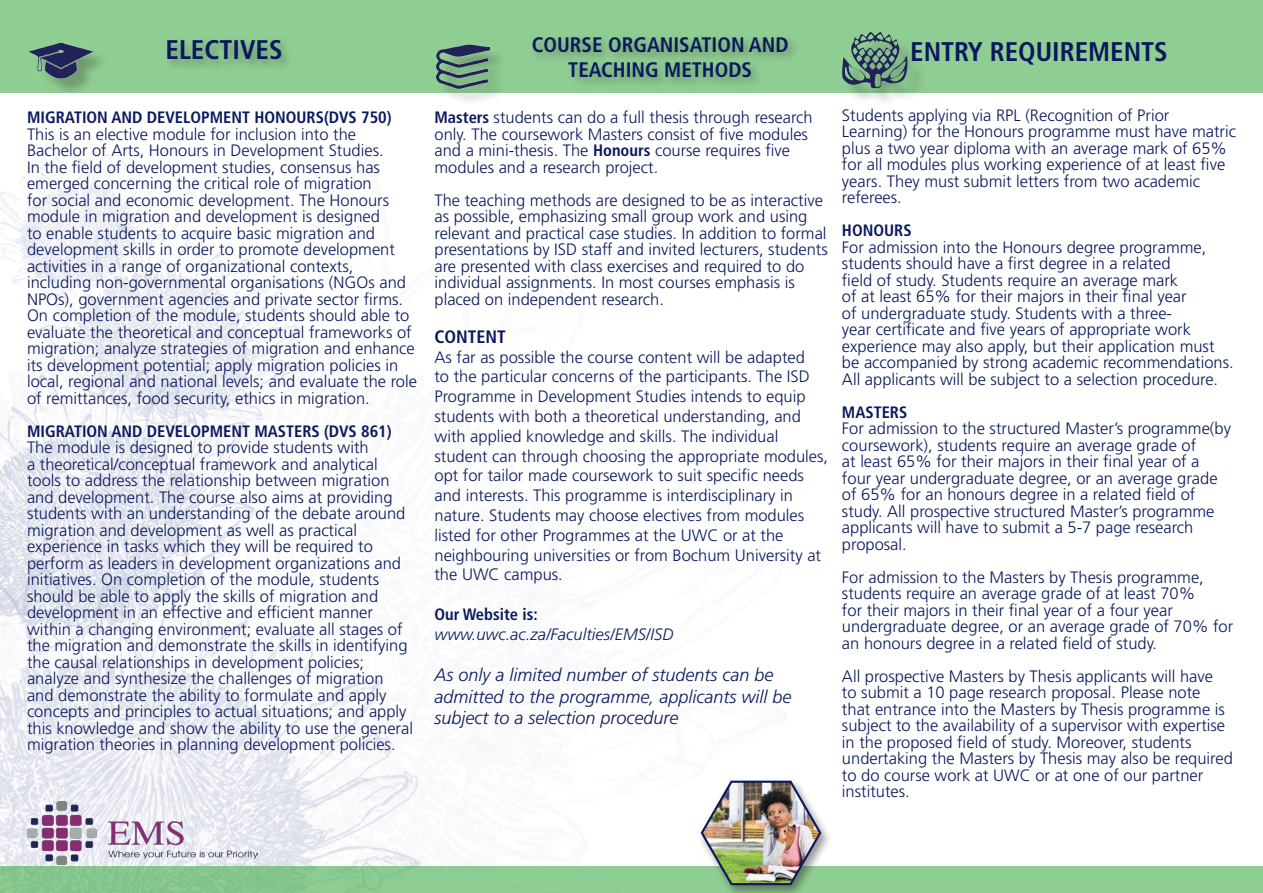
<style>
.page{position:relative;width:1263px;height:893px;background:#fff}
.page>*{position:absolute;margin:0;border:0;box-sizing:border-box;transform-origin:0 0}
.t1{font:700 condensed 27px "Frutiger LT Std";color:#0a195d}
.t2{font:700 condensed 21px/25.2px "Frutiger LT Std";color:#0a195d}
.t3{font:italic 300 18px/21.6px "Frutiger LT Std";color:#0a195d}
.t4{font:700 condensed 18px "Frutiger LT Std";color:#0a195d}
.t5{font:300 16.5px/16.5px "Frutiger LT Std";color:#0a195d}
.t6{font:700 condensed 16.5px "Frutiger LT Std";color:#0a195d}
.t7{font:italic 300 16.5px "Frutiger LT Std";color:#0a195d}
.s1{font-weight:700;font-stretch:condensed}
</style>
<div class="page">
<img style="left:0;top:153px;width:421px;height:713px">
<div style="left:0;top:0;width:1263px;height:93px;background:#8fce93"></div>
<img style="left:27px;top:802px;width:230px;height:62px">
<div style="left:164px;top:36px;width:130px;height:37px;background:#231f20;opacity:.36"></div>
<div style="left:529px;top:34px;width:272px;height:56px;background:#231f20;opacity:.36"></div>
<svg style="left:0;top:866px;width:1263px;height:27px;background:#8bcb91"></svg>
<div style="left:439px;top:47px;width:69px;height:59px;background:#231f20;opacity:.3"></div>
<img style="left:437px;top:44px;width:53px;height:49px">
<div style="left:31px;top:45px;width:79px;height:51px;background:#231f20;opacity:.3"></div>
<img style="left:28px;top:42px;width:65px;height:51px">
<div style="left:845px;top:35px;width:81px;height:71px;background:#231f20;opacity:.3"></div>
<svg style="left:842px;top:32px;width:66px;height:56px"></svg>
<div style="left:697px;top:778px;width:135px;height:115px;background:#231f20;opacity:.46"></div>
<img style="left:699px;top:779px;width:124px;height:107px">
<h1 class="t1" style="left:165px;top:34px;width:118px">ELECTIVES</h1>
<p class="t2" style="left:532px;top:32px;width:90px">COURSE ORGA</p>
<p class="t2" style="left:568px;top:32px;width:222px;text-indent:92px">NISATION AND<br>TEACHING METHODS</p>
<h1 class="t1" style="left:910px;top:36px;width:96px">ENTRY REQU</h1>
<h1 class="t1" style="left:1052px;top:36px;width:24px">IREME</h1>
<h1 class="t1" style="left:1124px;top:36px;width:45px">NTS</h1>
<p class="t6" style="left:27px;top:108px;width:47px">MIGRATIO</p>
<p class="t6" style="left:97px;top:108px;width:70px">N AND DEVELO</p>
<p class="t6" style="left:201px;top:108px;width:50px">PMENTHO</p>
<p class="t6" style="left:275px;top:108px;width:118px">NOURS(DVS 750)</p>
<p class="t5" style="left:27px;top:126px;width:391px">This is an elective module for inclusion into the Bachelor of Arts, Honours in Development Studies.<br>In the field of development studies, consensus has emerged concerning the critical role of migration<br>for social and economic development. The Honours module in migration and development is designed<br>to enable students to acquire basic migration and development skills in order to promote development activities in a range of organizational contexts, including non-governmental organisations (NGOs and NPOs), government agencies and private sector firms.<br>On completion of the module, students should able to evaluate the theoretical and conceptual frameworks of migration; analyze strategies of migration and enhance its development potential; apply migration policies in local, regional and national levels; and evaluate the role of remittances, food security, ethics in migration.</p>
<p class="t6" style="left:27px;top:421px;width:47px">MIGRATIO</p>
<p class="t6" style="left:97px;top:421px;width:70px">N AND DEVELO</p>
<p class="t6" style="left:201px;top:421px;width:77px">PMENT MASTE</p>
<p class="t6" style="left:302px;top:421px;width:91px">RS (DVS 861)</p>
<p class="t5" style="left:27px;top:439px;width:388px">The module is designed to provide students with<br>a theoretical/conceptual framework and analytical tools to address the relationship between migration and development. The course also aims at providing students with an understanding of the debate around migration and development as well as practical experience in tasks which they will be required to perform as leaders in development organizations and initiatives. On completion of the module, students should be able to apply the skills of migration and development in an effective and efficient manner within a changing environment; evaluate all stages of the migration and demonstrate the skills in identifying the causal relationships in development policies; analyze and synthesize the challenges of migration and demonstrate the ability to formulate and apply concepts and principles to actual situations; and apply this knowledge and show the ability to use the general migration theories in planning development policies.</p>
<p class="t5" style="left:434px;top:109px;width:380px"><span class="s1">MASTERS</span> students can do a full thesis through research only. The coursework Masters consist of five modules and a mini-thesis. The <span class="s1">HONOURS</span> course requires five modules and a research project.</p>
<p class="t5" style="left:434px;top:192px;width:395px">The teaching methods are designed to be as interactive as possible, emphasizing small group work and using relevant and practical case studies. In addition to formal presentations by ISD staff and invited lecturers, students are presented with class exercises and required to do individual assignments. In most courses emphasis is placed on independent research.</p>
<p class="t4" style="left:434px;top:326px;width:73px">CONTENT</p>
<p class="t5" style="left:434px;top:347px;width:395px;line-height:19.8px">As far as possible the course content will be adapted<br>to the particular concerns of the participants. The ISD Programme in Development Studies intends to equip students with both a theoretical understanding, and with applied knowledge and skills. The individual student can through choosing the appropriate modules, opt for tailor made coursework to suit specific needs and interests. This programme is interdisciplinary in nature. Students may choose electives from modules listed for other Programmes at the UWC or at the neighbouring universities or from Bochum University at the UWC campus.</p>
<p class="t6" style="left:434px;top:604px;width:105px">OUR WEBSITE IS:</p>
<p class="t7" style="left:434px;top:625px;width:240px">www.uwc.ac.za/Faculties/EMS/ISD</p>
<p class="t3" style="left:434px;top:664px;width:359px">As only a limited number of students can be admitted to the programme, applicants will be subject to a selection procedure</p>
<p class="t5" style="left:842px;top:107px;width:395px">Students applying via RPL (Recognition of Prior Learning) for the Honours programme must have matric plus a two year diploma with an average mark of 65% for all modules plus working experience of at least five years. They must submit letters from two academic referees.</p>
<p class="t6" style="left:842px;top:221px;width:70px">HONOURS</p>
<p class="t5" style="left:842px;top:239px;width:393px">For admission into the Honours degree programme, students should have a first degree in a related<br>field of study. Students require an average mark<br>of at least 65% for their majors in their final year<br>of undergraduate study. Students with a three-<br>year certificate and five years of appropriate work experience may also apply, but their application must be accompanied by strong academic recommendations.<br>All applicants will be subject to a selection procedure.</p>
<p class="t6" style="left:842px;top:402px;width:65px">MASTERS</p>
<p class="t5" style="left:842px;top:421px;width:391px">For admission to the structured Master’s programme(by coursework), students require an average grade of<br>at least 65% for their majors in their final year of a four year undergraduate degree, or an average grade of 65% for an honours degree in a related field of study. All prospective structured Master’s programme applicants will have to submit a 5-7 page research proposal.</p>
<p class="t5" style="left:842px;top:569px;width:393px">For admission to the Masters by Thesis programme, students require an average grade of at least 70%<br>for their majors in their final year of a four year undergraduate degree, or an average grade of 70% for an honours degree in a related field of study.</p>
<p class="t5" style="left:842px;top:668px;width:392px">All prospective Masters by Thesis applicants will have<br>to submit a 10 page research proposal. Please note that entrance into the Masters by Thesis programme is subject to the availability of a supervisor with expertise in the proposed field of study. Moreover, students undertaking the Masters by Thesis may also be required to do course work at UWC or at one of our partner institutes.</p>
</div>
